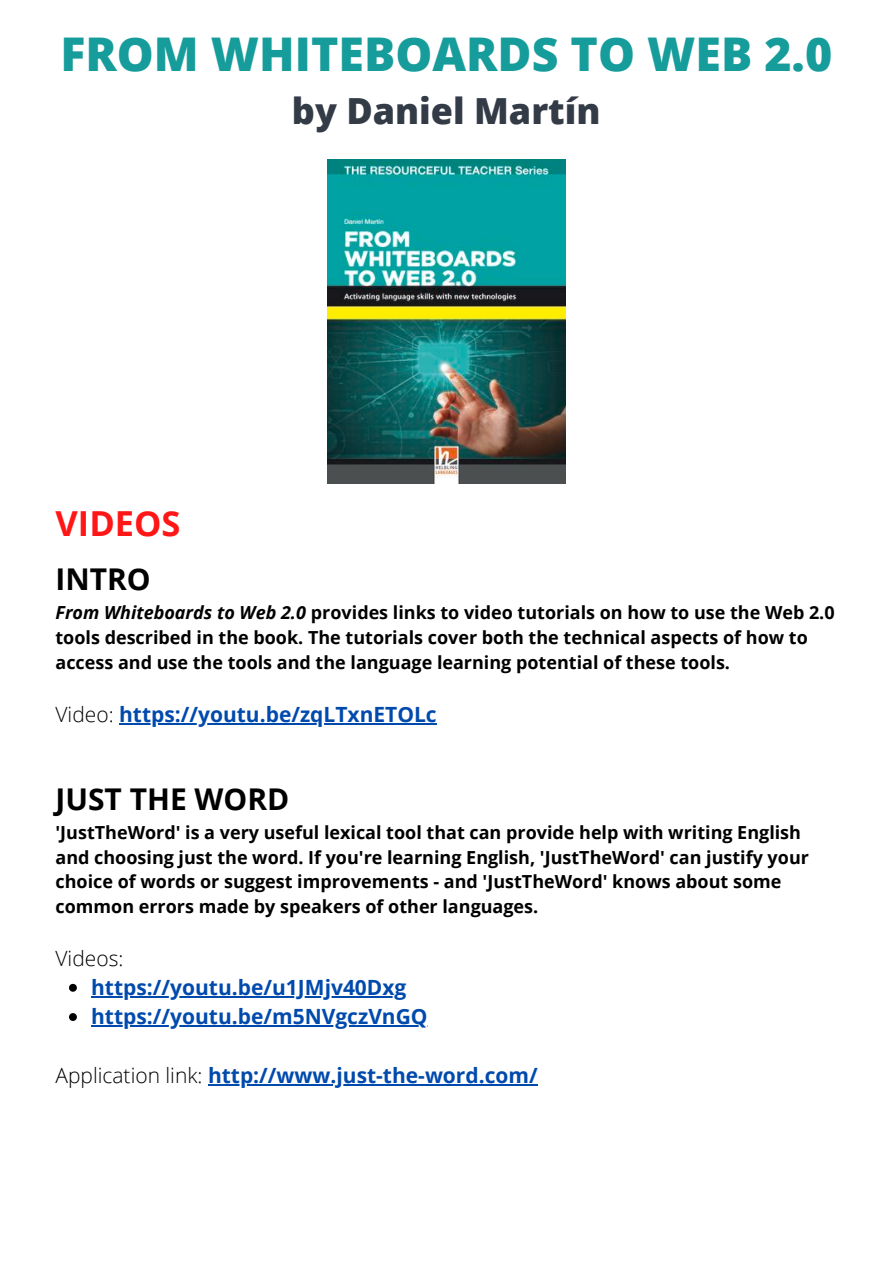
<style>
.page{position:relative;width:893px;height:1264px;background:#fff}
.page>*{position:absolute;margin:0;border:0;box-sizing:border-box;transform-origin:0 0}
.t1{font:800 46.5px "Open Sans";color:#159c9b}
.t2{font:800 36px "Open Sans";color:#333b46}
.t3{font:700 34.5px "Open Sans";color:#ff1616}
.t4{font:700 30px "Open Sans";color:#000}
.t5{font:700 21px/29.2px "Open Sans";color:#004aad}
.t6{font:300 21px "Open Sans";color:#000}
.t7{font:700 18px/24.8px "Open Sans";color:#000}
.s1{font-style:italic}
.s2{font-weight:300;color:#000}
</style>
<div class="page">
<img style="left:327px;top:159px;width:238px;height:324px">
<svg style="left:69px;top:983px;width:8px;height:8px"></svg>
<hr style="left:91px;top:996px;width:315px;height:1px;background:#004aad">
<svg style="left:69px;top:1013px;width:8px;height:7px"></svg>
<hr style="left:91px;top:1025px;width:336px;height:1px;background:#004aad">
<hr style="left:119px;top:723px;width:318px;height:1px;background:#004aad">
<hr style="left:208px;top:1083px;width:329px;height:2px;background:#004aad">
<h1 class="t1" style="left:60px;top:22px;width:773px">FROM WHITEBOARDS TO WEB 2.0</h1>
<h2 class="t2" style="left:292px;top:86px;width:310px">by Daniel Martín</h2>
<h3 class="t3" style="left:55px;top:499px;width:126px">VIDEOS</h3>
<h3 class="t4" style="left:55px;top:558px;width:97px">INTRO</h3>
<p class="t7" style="left:55px;top:600px;width:780px"><span class="s1">From Whiteboards to Web 2.0</span> provides links to video tutorials on how to use the Web 2.0 tools described in the book. The tutorials cover both the technical aspects of how to access and use the tools and the language learning potential of these tools.</p>
<p class="t5" style="left:55px;top:699px;width:383px"><span class="s2">Video:</span> https://youtu.be/zqLTxnETOLc</p>
<h3 class="t4" style="left:55px;top:777px;width:235px">JUST THE WORD</h3>
<p class="t7" style="left:55px;top:819px;width:755px">'JustTheWord' is a very useful lexical tool that can provide help with writing English and choosing just the word. If you're learning English, 'JustTheWord' can justify your choice of words or suggest improvements - and 'JustTheWord' knows about some common errors made by speakers of other languages.</p>
<p class="t6" style="left:55px;top:943px;width:69px">Videos:</p>
<p class="t5" style="left:91px;top:972px;width:338px">https://youtu.be/u1JMjv40Dxg https://youtu.be/m5NVgczVnGQ</p>
<p class="t5" style="left:55px;top:1060px;width:483px"><span class="s2">Application link:</span> http://www.just-the-word.com/</p>
</div>
